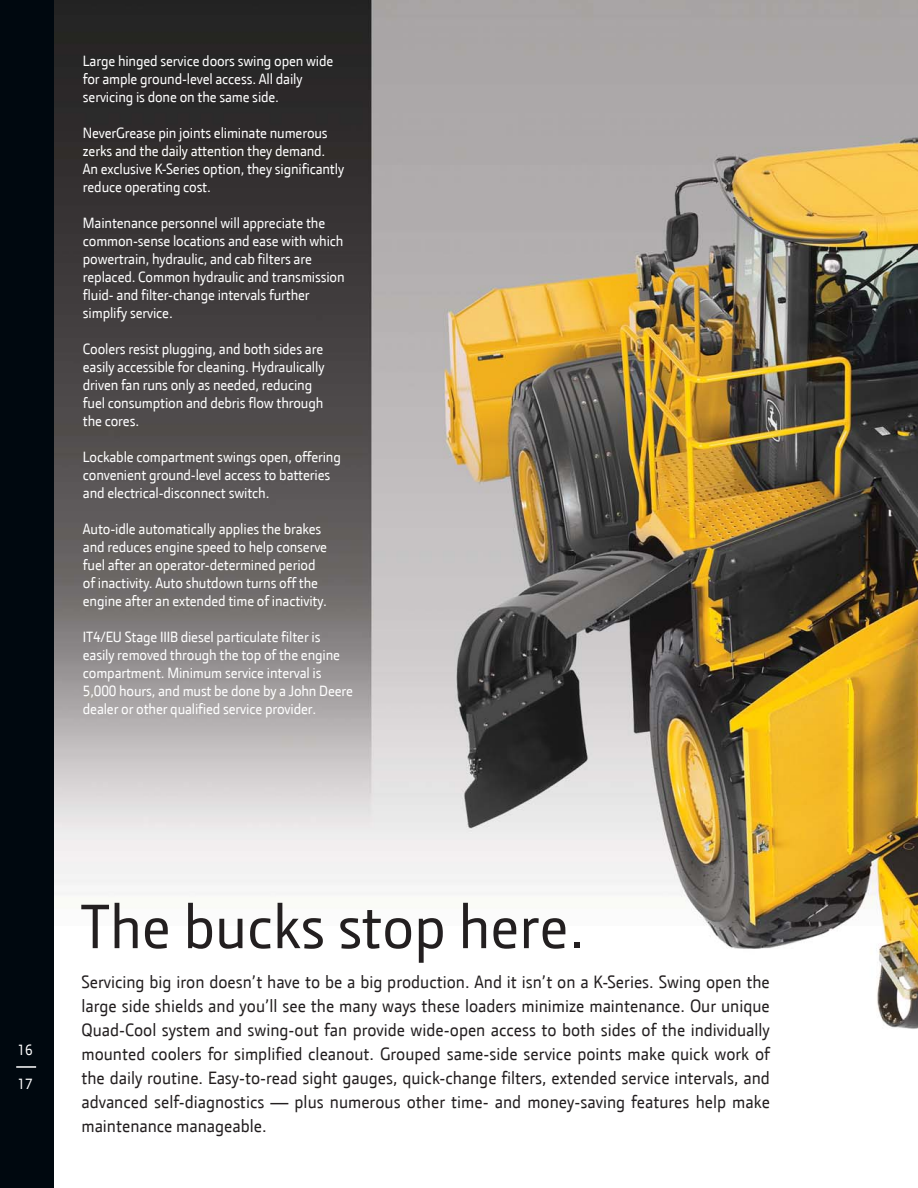
<style>
.page{position:relative;width:918px;height:1188px;background:#fff}
.page>*{position:absolute;margin:0;border:0;box-sizing:border-box;transform-origin:0 0}
.t1{font:63px "JD Sans";color:#231f20}
.t2{font:18px/24px "JD Sans";color:#231f20;text-align:justify}
.t3{font:15px/18px "JD Sans";letter-spacing:-.01em;color:#fff}
</style>
<div class="page">
<img style="left:54px;top:0;width:864px;height:1029px">
<div style="left:0;top:0;width:54px;height:1188px;background:#00080f"></div>
<hr style="left:16px;top:1066px;width:20px;height:2px;background:#fff">
<p class="t3" style="left:83px;top:52px;width:252px">Large hinged service doors swing open wide for ample ground-level access. All daily servicing is done on the same side.</p>
<p class="t3" style="left:83px;top:124px;width:263px">NeverGrease pin joints eliminate numerous zerks and the daily attention they demand.<br>An exclusive K-Series option, they significantly reduce operating cost.</p>
<p class="t3" style="left:83px;top:214px;width:263px">Maintenance personnel will appreciate the common-sense locations and ease with which powertrain, hydraulic, and cab filters are replaced. Common hydraulic and transmission fluid- and filter-change intervals further simplify service.</p>
<p class="t3" style="left:83px;top:340px;width:243px">Coolers resist plugging, and both sides are easily accessible for cleaning. Hydraulically driven fan runs only as needed, reducing fuel consumption and debris flow through the cores.</p>
<p class="t3" style="left:83px;top:448px;width:260px">Lockable compartment swings open, offering convenient ground-level access to batteries and electrical-disconnect switch.</p>
<p class="t3" style="left:83px;top:520px;width:246px">Auto-idle automatically applies the brakes and reduces engine speed to help conserve fuel after an operator-determined period of inactivity. Auto shutdown turns off the engine after an extended time of inactivity.</p>
<p class="t3" style="left:83px;top:628px;width:272px">IT4/EU Stage IIIB diesel particulate filter is easily removed through the top of the engine compartment. Minimum service interval is 5,000 hours, and must be done by a John Deere dealer or other qualified service provider.</p>
<p class="t3" style="left:18px;top:1041px;width:17px">16</p>
<p class="t3" style="left:18px;top:1075px;width:17px">17</p>
<h1 class="t1" style="left:80px;top:891px;width:506px">The bucks stop here.</h1>
<p class="t2" style="left:81px;top:970px;width:690px">Servicing big iron doesn’t have to be a big production. And it isn’t on a K-Series. Swing open the large side shields and you’ll see the many ways these loaders minimize maintenance. Our unique Quad-Cool system and swing-out fan provide wide-open access to both sides of the individually mounted coolers for simplified cleanout. Grouped same-side service points make quick work of the daily routine. Easy-to-read sight gauges, quick-change filters, extended service intervals, and advanced self-diagnostics — plus numerous other time- and money-saving features help make maintenance manageable.</p>
</div>
